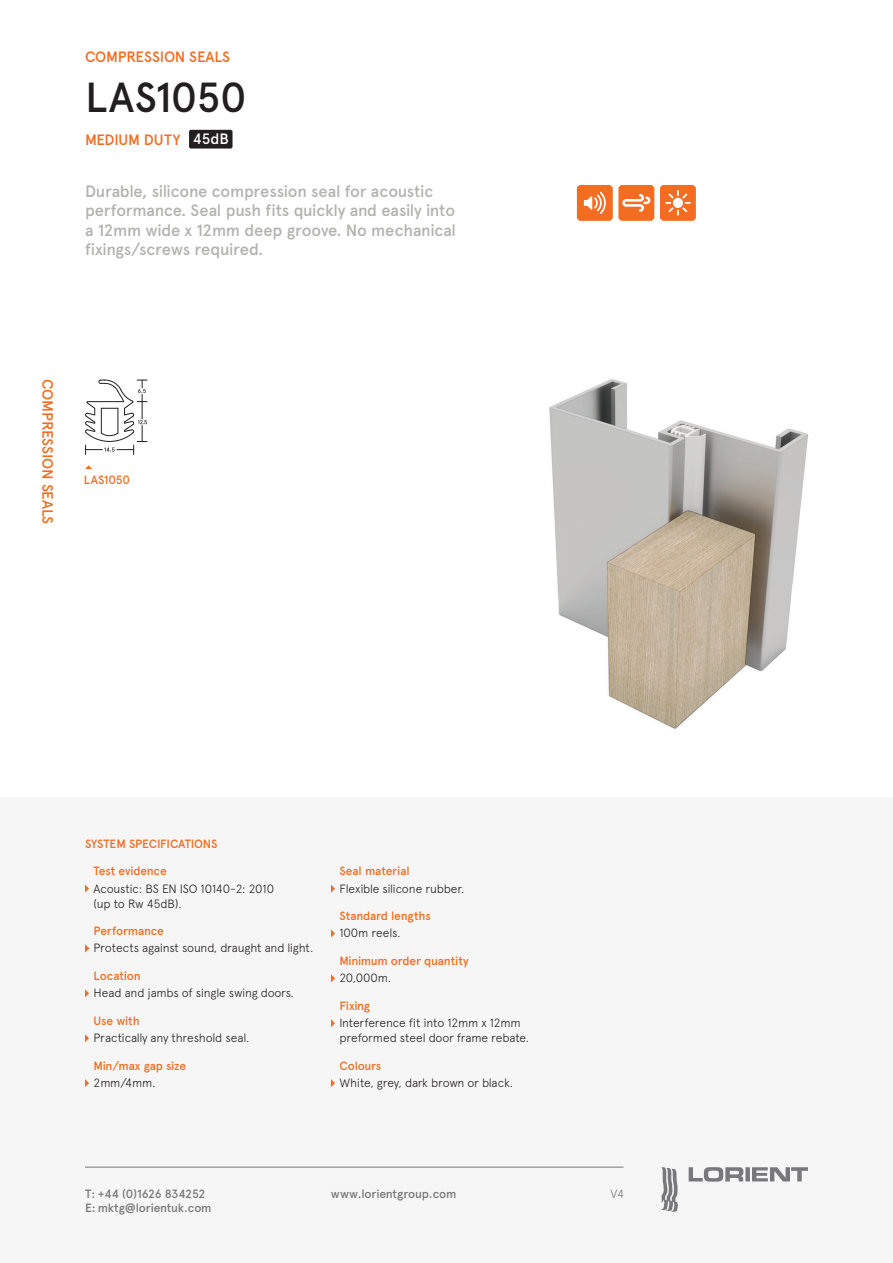
<style>
.page{position:relative;width:893px;height:1263px;background:#fff}
.page>*{position:absolute;margin:0;border:0;box-sizing:border-box;transform-origin:0 0}
.Heading__LRG_product_code{font:500 42px "Apercu Pro";letter-spacing:-.015em;color:#231f20}
.Product_description{font:500 16.5px/19.5px "Apercu Pro";letter-spacing:-.015em;color:#b2b2b1}
.Heading__Product_desc{font:500 15px "Apercu Pro";letter-spacing:-.01em;color:#f36c21}
.Duty_level{font:500 15px "Apercu Pro";letter-spacing:-.015em;color:#f36c21}
.Duty_level-2{font:500 15px "Apercu Pro";color:#fff}
.Spec_copy_Last_bullet{font:300 12px/15px "Apercu Pro";letter-spacing:-.015em;color:#231f20}
.Spec_sub_heading{font:500 12px "Apercu Pro";letter-spacing:-.015em;color:#f36c21}
.t1{font:500 12px/14.4px "Apercu Pro";letter-spacing:-.02em;color:#787779}
.System_spec_title{font:500 12px "Apercu Pro";letter-spacing:-.015em;color:#f36c21}
.Lorient_Body{font:500 12px "Apercu Pro";letter-spacing:-.015em;color:#f36c21}
.t2{font:300 12px "Apercu Pro";color:#787779}
</style>
<div class="page">
<div style="left:0;top:797px;width:893px;height:466px;background:#f5f6f5"></div>
<svg style="left:189px;top:130px;width:44px;height:19px"></svg>
<img style="left:549px;top:379px;width:259px;height:350px">
<svg style="left:85px;top:884px;width:4px;height:8px"></svg>
<svg style="left:85px;top:944px;width:5px;height:8px"></svg>
<svg style="left:85px;top:989px;width:4px;height:8px"></svg>
<svg style="left:85px;top:1034px;width:4px;height:8px"></svg>
<svg style="left:85px;top:1079px;width:4px;height:8px"></svg>
<svg style="left:331px;top:884px;width:4px;height:8px"></svg>
<svg style="left:331px;top:929px;width:4px;height:8px"></svg>
<svg style="left:331px;top:974px;width:4px;height:8px"></svg>
<svg style="left:331px;top:1019px;width:4px;height:8px"></svg>
<svg style="left:331px;top:1079px;width:4px;height:8px"></svg>
<svg style="left:85px;top:380px;width:62px;height:75px"></svg>
<svg style="left:85px;top:465px;width:7px;height:4px"></svg>
<svg style="left:577px;top:185px;width:77px;height:36px;background:#f58a4e"></svg>
<svg style="left:660px;top:185px;width:36px;height:36px"></svg>
<svg style="left:660px;top:1167px;width:18px;height:45px"></svg>
<svg style="left:689px;top:1167px;width:119px;height:14px"></svg>
<hr style="left:85px;top:1167px;width:538px;height:1px;background:#787779">
<p class="Heading__Product_desc" style="left:85px;top:45px;width:147px">COMPRESSION SEALS</p>
<p class="Heading__LRG_product_code" style="left:85px;top:66px;width:163px">LAS1050</p>
<p class="Duty_level" style="left:85px;top:128px;width:97px">MEDIUM DUTY</p>
<p class="Duty_level-2" style="left:193px;top:128px;width:37px">45dB</p>
<p class="Product_description" style="left:85px;top:180px;width:373px">Durable, silicone compression seal for acoustic performance. Seal push fits quickly and easily into a 12mm wide x 12mm deep groove. No mechanical fixings/screws required.</p>
<p class="Heading__Product_desc" style="left:59px;top:379px;width:147px;rotate:90deg">COMPRESSION SEALS</p>
<p class="Lorient_Body" style="left:84px;top:471px;width:48px">LAS1050</p>
<p class="System_spec_title" style="left:85px;top:834px;width:134px">SYSTEM SPECIFICATIONS</p>
<p class="Spec_sub_heading" style="left:94px;top:862px;width:75px">Test evidence</p>
<p class="Spec_copy_Last_bullet" style="left:94px;top:880px;width:182px">Acoustic: BS EN ISO 10140-2: 2010 (up to Rw 45dB).</p>
<p class="Spec_sub_heading" style="left:94px;top:922px;width:72px">Performance</p>
<p class="Spec_copy_Last_bullet" style="left:94px;top:940px;width:221px">Protects against sound, draught and light.</p>
<p class="Spec_sub_heading" style="left:94px;top:967px;width:49px">Location</p>
<p class="Spec_copy_Last_bullet" style="left:94px;top:984px;width:202px">Head and jambs of single swing doors.</p>
<p class="Spec_sub_heading" style="left:94px;top:1012px;width:48px">Use with</p>
<p class="Spec_copy_Last_bullet" style="left:94px;top:1029px;width:158px">Practically any threshold seal.</p>
<p class="Spec_sub_heading" style="left:94px;top:1057px;width:94px">Min/max gap size</p>
<p class="Spec_copy_Last_bullet" style="left:94px;top:1074px;width:63px">2mm/4mm.</p>
<p class="Spec_sub_heading" style="left:339px;top:862px;width:72px">Seal material</p>
<p class="Spec_copy_Last_bullet" style="left:339px;top:880px;width:126px">Flexible silicone rubber.</p>
<p class="Spec_sub_heading" style="left:339px;top:907px;width:93px">Standard lengths</p>
<p class="Spec_copy_Last_bullet" style="left:339px;top:925px;width:62px">100m reels.</p>
<p class="Spec_sub_heading" style="left:339px;top:952px;width:131px">Minimum order quantity</p>
<p class="Spec_copy_Last_bullet" style="left:339px;top:969px;width:53px">20,000m.</p>
<p class="Spec_sub_heading" style="left:339px;top:997px;width:32px">Fixing</p>
<p class="Spec_copy_Last_bullet" style="left:339px;top:1014px;width:191px">Interference fit into 12mm x 12mm preformed steel door frame rebate.</p>
<p class="Spec_sub_heading" style="left:339px;top:1057px;width:43px">Colours</p>
<p class="Spec_copy_Last_bullet" style="left:339px;top:1074px;width:175px">White, grey, dark brown or black.</p>
<p class="t1" style="left:85px;top:1185px;width:128px">T: +44 (0)1626 834252<br>E: mktg@lorientuk.com</p>
<p class="t1" style="left:331px;top:1185px;width:127px">www.lorientgroup.com</p>
<p class="t2" style="left:610px;top:1185px;width:15px">V4</p>
</div>
